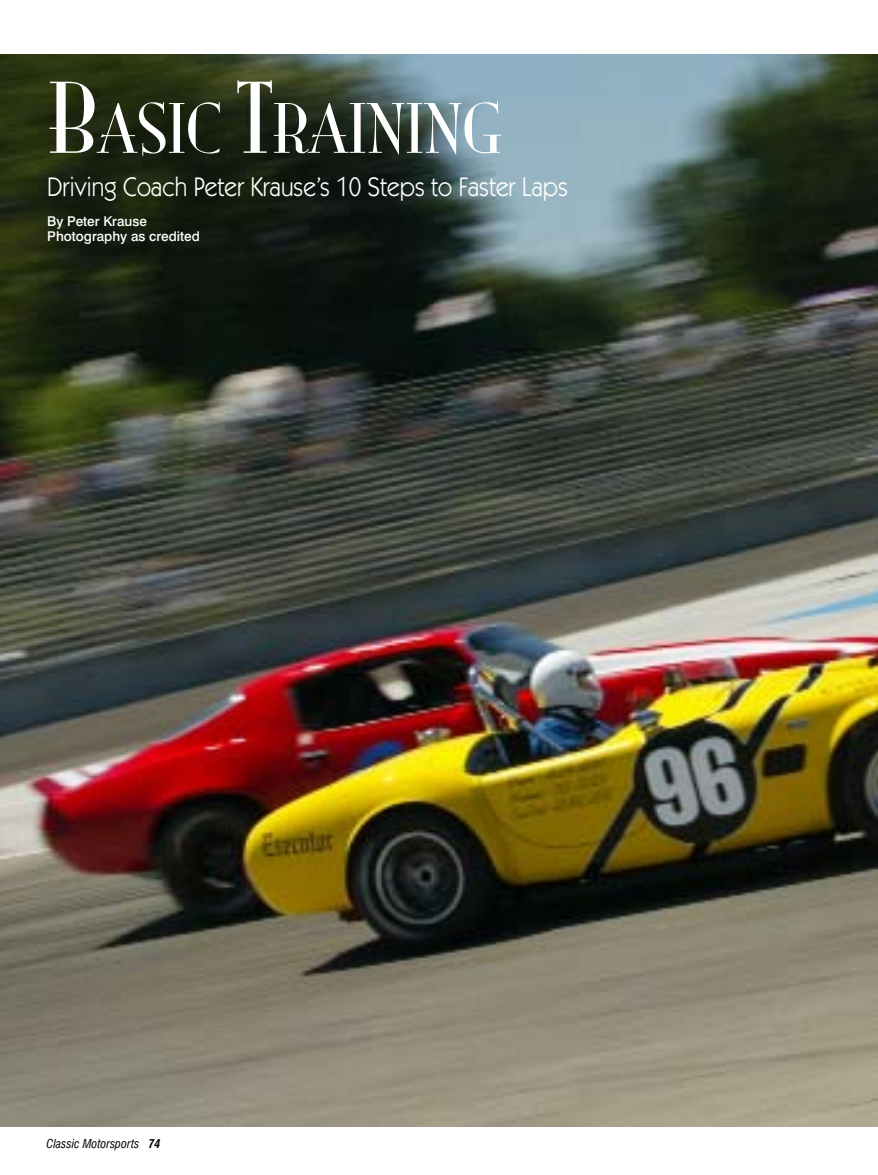
<style>
.page{position:relative;width:878px;height:1175px;background:#fff}
.page>*{position:absolute;margin:0;border:0;box-sizing:border-box;transform-origin:0 0}
.t1{font:63px "Mona Lisa Solid ITCTT";color:#fff}
.t2{font:27px "Itc Kabel";color:#fff;scale:.93 1}
.t3{font:500 13.5px/15px "Swiss 721 BT";color:#fff}
.t4{font:italic condensed 12px "Swiss 721 BT";color:#000}
.s1{font-size:90px}
.s2{font-weight:700}
</style>
<div class="page">
<img style="left:0;top:54px;width:878px;height:1072px">
<h1 class="t1" style="left:47px;top:93px;width:456px"><span class="s1">B</span>ASIC <span class="s1">T</span>RAINING</h1>
<p class="t2" style="left:47px;top:171px;width:561px">Driving Coach Peter Krause’s 10 Steps to Faster Laps</p>
<p class="t3" style="left:47px;top:214px;width:154px">By Peter Krause<br>Photography as credited</p>
<p class="t4" style="left:46px;top:1136px;width:115px">Classic Motorsports <span class="s2">74</span></p>
</div>
